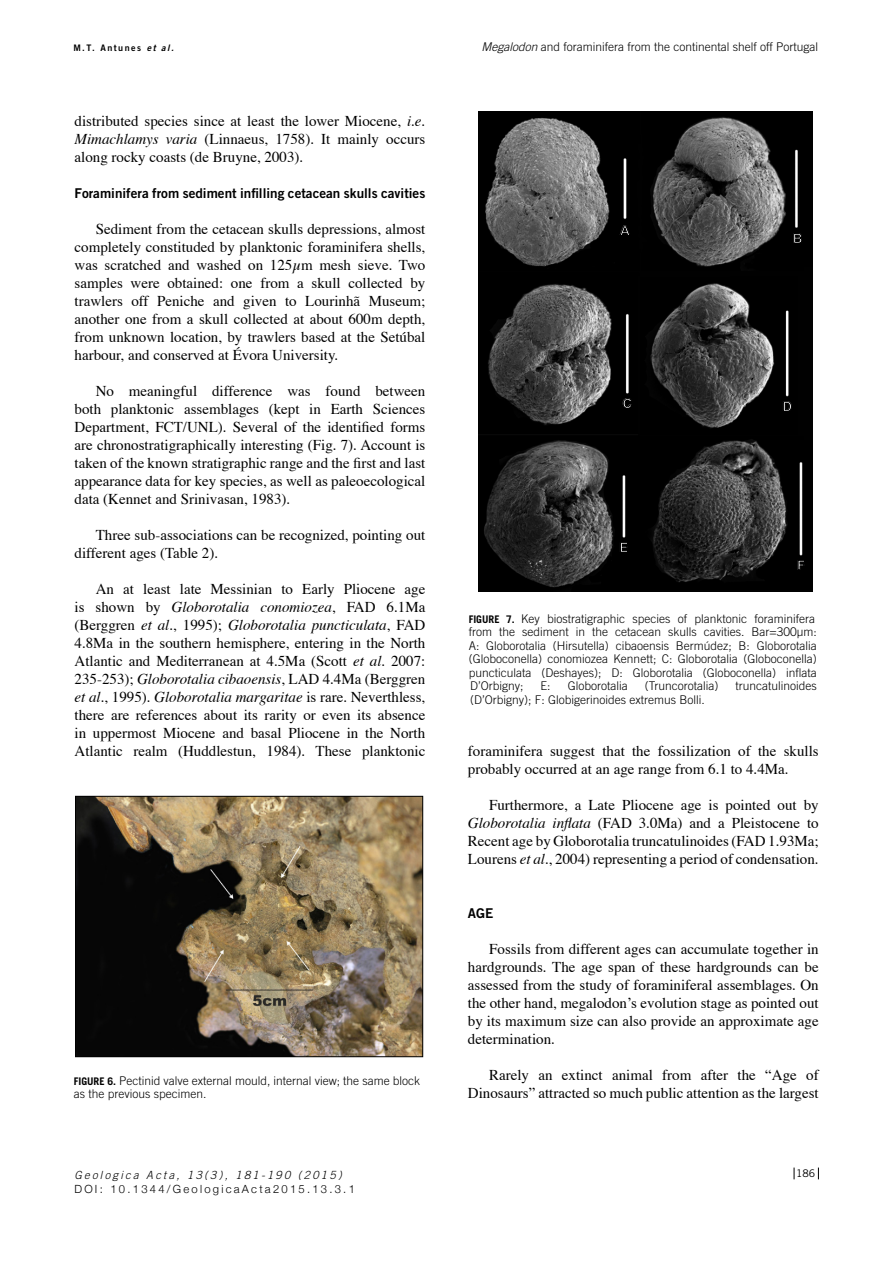
<style>
.page{position:relative;width:893px;height:1263px;background:#fff}
.page>*{position:absolute;margin:0;border:0;box-sizing:border-box;transform-origin:0 0}
.t1{font:15px/18px "Times";color:#000;text-align:justify}
.t2{font:13.5px "Trade Gothic Bold Two";color:#000}
.t3{font:700 13.35px "Arial";color:#fff}
.t4{font:300 12px/13.5px "Trade Gothic";color:#000}
.t5{font:300 11.25px "Helvetica Neue";letter-spacing:.2em;color:#000}
.t6{font:italic 300 11.25px "Trade Gothic";letter-spacing:.2em;color:#000}
.t7{font:10.5px "Trade Gothic";color:#000}
.t8{font:9px "Trade Gothic Bold Two";letter-spacing:.16em;color:#000}
.s1{font-style:italic}
.s2{font-weight:700;font-size:10.5px}
</style>
<div class="page">
<svg style="left:794px;top:1167px;width:1px;height:12px"></svg>
<svg style="left:818px;top:1167px;width:1px;height:12px"></svg>
<img style="left:77px;top:798px;width:344px;height:257px">
<div style="left:75px;top:796px;width:348px;height:261px;border:1px solid #000"></div>
<img style="left:478px;top:111px;width:335px;height:480px">
<div style="left:619px;top:242px;width:15px;height:21px;background:#000"></div>
<div style="left:789px;top:241px;width:15px;height:24px;background:#000"></div>
<div style="left:609px;top:405px;width:21px;height:23px;background:#000"></div>
<div style="left:769px;top:406px;width:27px;height:22px;background:#000"></div>
<div style="left:619px;top:563px;width:17px;height:19px;background:#000"></div>
<div style="left:786px;top:560px;width:22px;height:20px;background:#000"></div>
<svg style="left:620px;top:225px;width:10px;height:11px"></svg>
<svg style="left:793px;top:233px;width:9px;height:8px"></svg>
<svg style="left:623px;top:398px;width:9px;height:11px"></svg>
<svg style="left:783px;top:401px;width:9px;height:5px"></svg>
<svg style="left:620px;top:542px;width:8px;height:11px"></svg>
<p class="t8" style="left:73px;top:43px;width:102px">M.T. Antunes <span class="s1">et al.</span></p>
<p class="t1" style="left:75px;top:111px;width:352px">distributed species since at least the lower Miocene, <span class="s1">i.e.<br>Mimachlamys varia</span> (Linnaeus, 1758). It mainly occurs along rocky coasts (de Bruyne, 2003).</p>
<p class="t2" style="left:75px;top:185px;width:352px">Foraminifera from sediment infilling cetacean skulls cavities</p>
<p class="t1" style="left:75px;top:219px;width:352px;text-indent:21px">Sediment from the cetacean skulls depressions, almost completely constituded by planktonic foraminifera shells, was scratched and washed on 125µm mesh sieve. Two samples were obtained: one from a skull collected by trawlers off Peniche and given to Lourinhã Museum; another one from a skull collected at about 600m depth, from unknown location, by trawlers based at the Setúbal harbour, and conserved at Évora University.</p>
<p class="t1" style="left:75px;top:381px;width:352px;text-indent:21px">No meaningful difference was found between both planktonic assemblages (kept in Earth Sciences Department, FCT/UNL). Several of the identified forms are chronostratigraphically interesting (Fig. 7). Account is taken of the known stratigraphic range and the first and last appearance data for key species, as well as paleoecological data (Kennet and Srinivasan, 1983).</p>
<p class="t1" style="left:75px;top:525px;width:352px;text-indent:21px">Three sub-associations can be recognized, pointing out different ages (Table 2).</p>
<p class="t1" style="left:75px;top:579px;width:352px;text-indent:21px">An at least late Messinian to Early Pliocene age is shown by <span class="s1">Globorotalia conomiozea</span>, FAD 6.1Ma (Berggren <span class="s1">et al.</span>, 1995); <span class="s1">Globorotalia puncticulata</span>, FAD 4.8Ma in the southern hemisphere, entering in the North Atlantic and Mediterranean at 4.5Ma (Scott <span class="s1">et al.</span> 2007:<br>235-253); <span class="s1">Globorotalia cibaoensis</span>, LAD 4.4Ma (Berggren <span class="s1">et al.</span>, 1995). <span class="s1">Globorotalia margaritae</span> is rare. Neverthless, there are references about its rarity or even its absence in uppermost Miocene and basal Pliocene in the North Atlantic realm (Huddlestun, 1984). These planktonic</p>
<p class="t4" style="left:74px;top:1073px;width:348px"><span class="s2">FIGURE 6.</span> Pectinid valve external mould, internal view; the same block as the previous specimen.</p>
<p class="t6" style="left:74px;top:1168px;width:269px">Geologica Acta, 13(3), 181-190 (2015)</p>
<p class="t5" style="left:74px;top:1181px;width:282px">DOI: 10.1344/GeologicaActa2015.13.3.1</p>
<p class="t4" style="left:481px;top:40px;width:338px"><span class="s1">Megalodon</span> and foraminifera from the continental shelf off Portugal</p>
<p class="t3" style="left:620px;top:222px;width:11px">A</p>
<p class="t3" style="left:793px;top:230px;width:11px">B</p>
<p class="t3" style="left:623px;top:395px;width:11px">C</p>
<p class="t3" style="left:782px;top:398px;width:11px">D</p>
<p class="t3" style="left:619px;top:539px;width:10px">E</p>
<p class="t3" style="left:797px;top:556px;width:10px">F</p>
<p class="t4" style="left:469px;top:611px;width:349px"><span class="s2">FIGURE 7.</span> Key biostratigraphic species of planktonic foraminifera from the sediment in the cetacean skulls cavities. Bar=300µm:<br>A: Globorotalia (Hirsutella) cibaoensis Bermúdez; B: Globorotalia (Globoconella) conomiozea Kennett; C: Globorotalia (Globoconella) puncticulata (Deshayes); D: Globorotalia (Globoconella) inflata D’Orbigny;</p>
<p class="t4" style="left:541px;top:679px;width:12px">E:</p>
<p class="t4" style="left:568px;top:679px;width:61px">Globorotalia</p>
<p class="t4" style="left:645px;top:679px;width:75px">(Truncorotalia)</p>
<p class="t4" style="left:735px;top:679px;width:83px">truncatulinoides</p>
<p class="t4" style="left:470px;top:692px;width:236px">(D’Orbigny); F: Globigerinoides extremus Bolli.</p>
<p class="t1" style="left:468px;top:741px;width:352px">foraminifera suggest that the fossilization of the skulls probably occurred at an age range from 6.1 to 4.4Ma.</p>
<p class="t1" style="left:468px;top:795px;width:352px;text-indent:21px">Furthermore, a Late Pliocene age is pointed out by <span class="s1">Globorotalia inflata</span> (FAD 3.0Ma) and a Pleistocene to Recent age by Globorotalia truncatulinoides (FAD 1.93Ma; Lourens <span class="s1">et al.</span>, 2004) representing a period of condensation.</p>
<p class="t2" style="left:468px;top:905px;width:27px">AGE</p>
<p class="t1" style="left:468px;top:939px;width:352px;text-indent:21px">Fossils from different ages can accumulate together in hardgrounds. The age span of these hardgrounds can be assessed from the study of foraminiferal assemblages. On the other hand, megalodon’s evolution stage as pointed out by its maximum size can also provide an approximate age determination.</p>
<p class="t1" style="left:468px;top:1065px;width:352px;text-align:right">Rarely an extinct animal from after the “Age of<br>Dinosaurs” attracted so much public attention as the largest</p>
<p class="t7" style="left:796px;top:1167px;width:21px">186</p>
</div>
